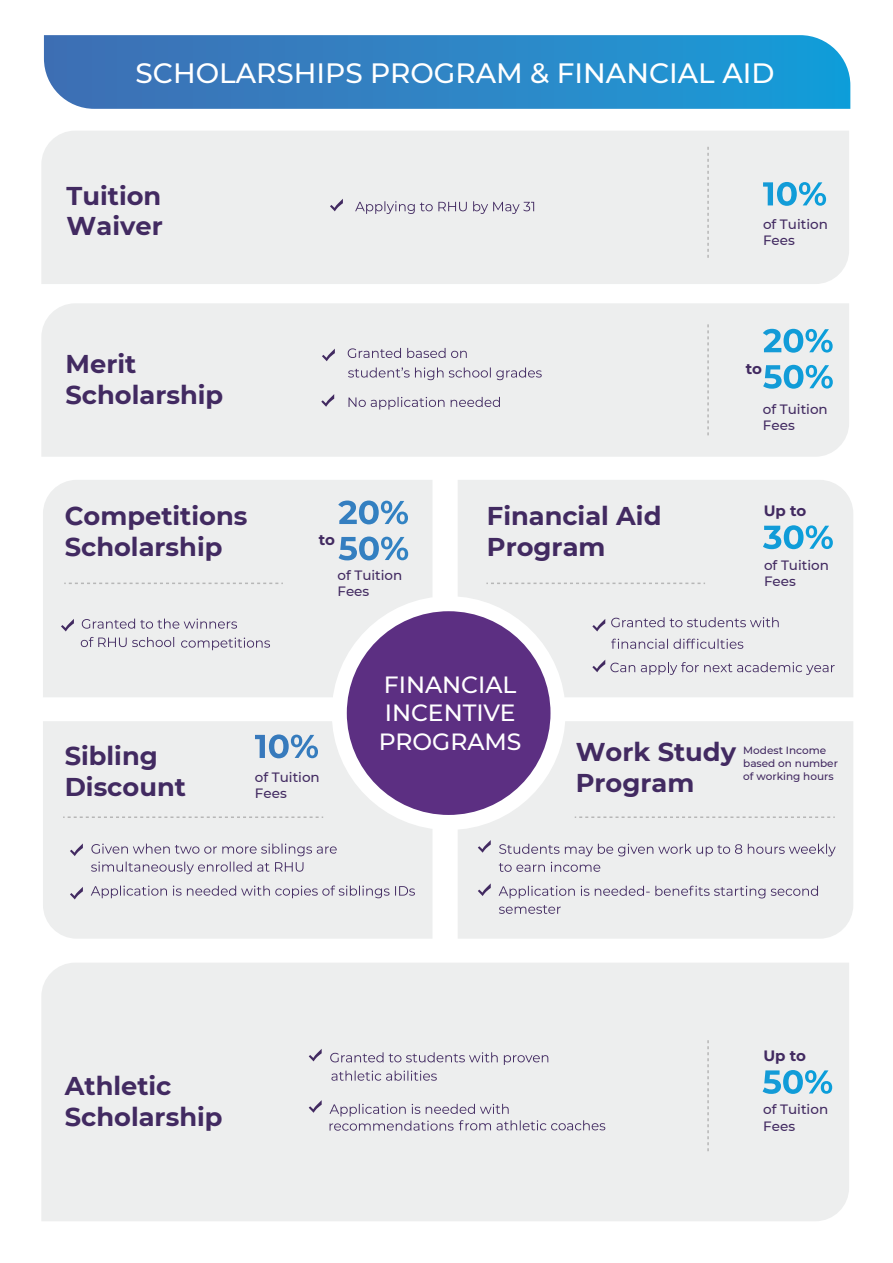
<style>
.page{position:relative;width:893px;height:1263px;background:#fff}
.page>*{position:absolute;margin:0;border:0;box-sizing:border-box;transform-origin:0 0}
.t1{font:500 27.9px "Montserrat";color:#fff}
.t2{font:700 25.65px/30.9px "Montserrat";color:#422a61}
.t3{font:500 23.4px/28.2px "Montserrat";color:#fff}
.t4{font:700 15px "Montserrat";color:#422a61}
.t5{font:500 13.5px/16.2px "Montserrat";color:#422a61}
.t6{font:500 10.5px/12.8px "Montserrat";color:#422a61}
</style>
<div class="page">
<svg style="left:44px;top:35px;width:806px;height:74px;background:#3188c6"></svg>
<div style="left:458px;top:721px;width:395px;height:218px;background:#edeeee"></div>
<div style="left:43px;top:721px;width:389px;height:218px;background:#edeeee"></div>
<div style="left:43px;top:480px;width:389px;height:217px;background:#edeeee"></div>
<div style="left:458px;top:480px;width:395px;height:217px;background:#edeeee"></div>
<div style="left:41px;top:963px;width:808px;height:258px;background:#edeeee"></div>
<div style="left:41px;top:303px;width:808px;height:154px;background:#edeeee"></div>
<div style="left:41px;top:131px;width:808px;height:153px;background:#edeeee"></div>
<div style="left:339px;top:604px;width:219px;height:218px;background:#5c2f82;border-radius:50%"></div>
<div style="left:332px;top:596px;width:233px;height:234px;border:15px solid #fff;border-radius:50%"></div>
<svg style="left:355px;top:201px;width:179px;height:13px;background:#cfccd5"></svg>
<svg style="left:330px;top:199px;width:13px;height:12px"></svg>
<svg style="left:763px;top:329px;width:70px;height:24px;background:#88c8e3"></svg>
<svg style="left:763px;top:365px;width:70px;height:24px;background:#85c7e3"></svg>
<svg style="left:763px;top:182px;width:63px;height:24px;background:#89c9e4"></svg>
<svg style="left:255px;top:734px;width:63px;height:24px;background:#9bbad7"></svg>
<svg style="left:763px;top:525px;width:70px;height:24px;background:#86c8e4"></svg>
<svg style="left:348px;top:348px;width:194px;height:32px;background:#d9d8de"></svg>
<svg style="left:349px;top:397px;width:151px;height:12px;background:#ccc9d3"></svg>
<svg style="left:322px;top:349px;width:13px;height:12px"></svg>
<svg style="left:321px;top:394px;width:13px;height:13px"></svg>
<svg style="left:763px;top:1070px;width:69px;height:24px;background:#84c7e3"></svg>
<svg style="left:338px;top:500px;width:70px;height:24px;background:#98bbd9"></svg>
<svg style="left:339px;top:536px;width:69px;height:24px;background:#95bad8"></svg>
<svg style="left:81px;top:619px;width:189px;height:31px;background:#d7d5dc"></svg>
<svg style="left:61px;top:619px;width:13px;height:12px"></svg>
<svg style="left:592px;top:619px;width:13px;height:12px"></svg>
<svg style="left:64px;top:583px;width:219px;height:1px"></svg>
<svg style="left:486px;top:583px;width:219px;height:1px"></svg>
<svg style="left:575px;top:816px;width:260px;height:2px"></svg>
<svg style="left:63px;top:816px;width:260px;height:2px"></svg>
<svg style="left:707px;top:147px;width:2px;height:111px"></svg>
<svg style="left:707px;top:324px;width:2px;height:111px"></svg>
<svg style="left:707px;top:1040px;width:2px;height:111px"></svg>
<svg style="left:330px;top:1052px;width:218px;height:29px;background:#d9d8de"></svg>
<svg style="left:329px;top:1104px;width:276px;height:27px;background:#d6d4db"></svg>
<svg style="left:309px;top:1049px;width:13px;height:12px"></svg>
<svg style="left:309px;top:1100px;width:13px;height:13px"></svg>
<svg style="left:592px;top:660px;width:43px;height:12px"></svg>
<svg style="left:641px;top:662px;width:194px;height:13px;background:#d0cdd6"></svg>
<svg style="left:611px;top:617px;width:168px;height:32px;background:#d8d6dc"></svg>
<svg style="left:499px;top:844px;width:337px;height:12px;background:#cfccd5"></svg>
<svg style="left:499px;top:862px;width:101px;height:10px"></svg>
<svg style="left:499px;top:886px;width:319px;height:12px;background:#cecad4"></svg>
<svg style="left:499px;top:905px;width:62px;height:9px"></svg>
<svg style="left:478px;top:840px;width:13px;height:13px"></svg>
<svg style="left:478px;top:883px;width:13px;height:13px"></svg>
<svg style="left:91px;top:843px;width:246px;height:31px;background:#d7d5dc"></svg>
<svg style="left:91px;top:885px;width:324px;height:13px;background:#d0cdd6"></svg>
<svg style="left:70px;top:843px;width:13px;height:13px"></svg>
<svg style="left:70px;top:887px;width:13px;height:12px"></svg>
<p class="t1" style="left:136px;top:54px;width:640px">SCHOLARSHIPS PROGRAM &amp; FINANCIAL AID</p>
<p class="t2" style="left:67px;top:179px;width:98px">Tuition<br>Waiver</p>
<p class="t2" style="left:66px;top:347px;width:159px">Merit<br>Scholarship</p>
<p class="t2" style="left:65px;top:500px;width:184px">Competitions<br>Scholarship</p>
<p class="t2" style="left:487px;top:500px;width:176px">Financial Aid<br>Program</p>
<p class="t4" style="left:319px;top:529px;width:18px">to</p>
<p class="t5" style="left:337px;top:567px;width:66px">of Tuition<br>Fees</p>
<p class="t5" style="left:763px;top:216px;width:66px">of Tuition<br>Fees</p>
<p class="t4" style="left:746px;top:358px;width:18px">to</p>
<p class="t5" style="left:763px;top:400px;width:66px">of Tuition<br>Fees</p>
<p class="t4" style="left:764px;top:500px;width:44px">Up to</p>
<p class="t5" style="left:764px;top:556px;width:66px">of Tuition<br>Fees</p>
<p class="t2" style="left:65px;top:739px;width:123px">Sibling<br>Discount</p>
<p class="t5" style="left:255px;top:768px;width:66px">of Tuition<br>Fees</p>
<p class="t3" style="left:379px;top:670px;width:144px">FINANCIAL<br>INCENTIVE<br>PROGRAMS</p>
<p class="t2" style="left:576px;top:735px;width:162px">Work Study<br>Program</p>
<p class="t6" style="left:743px;top:744px;width:96px">Modest Income based on number of working hours</p>
<p class="t2" style="left:65px;top:1069px;width:159px">Athletic<br>Scholarship</p>
<p class="t4" style="left:763px;top:1044px;width:44px">Up to</p>
<p class="t5" style="left:763px;top:1101px;width:66px">of Tuition<br>Fees</p>
</div>
